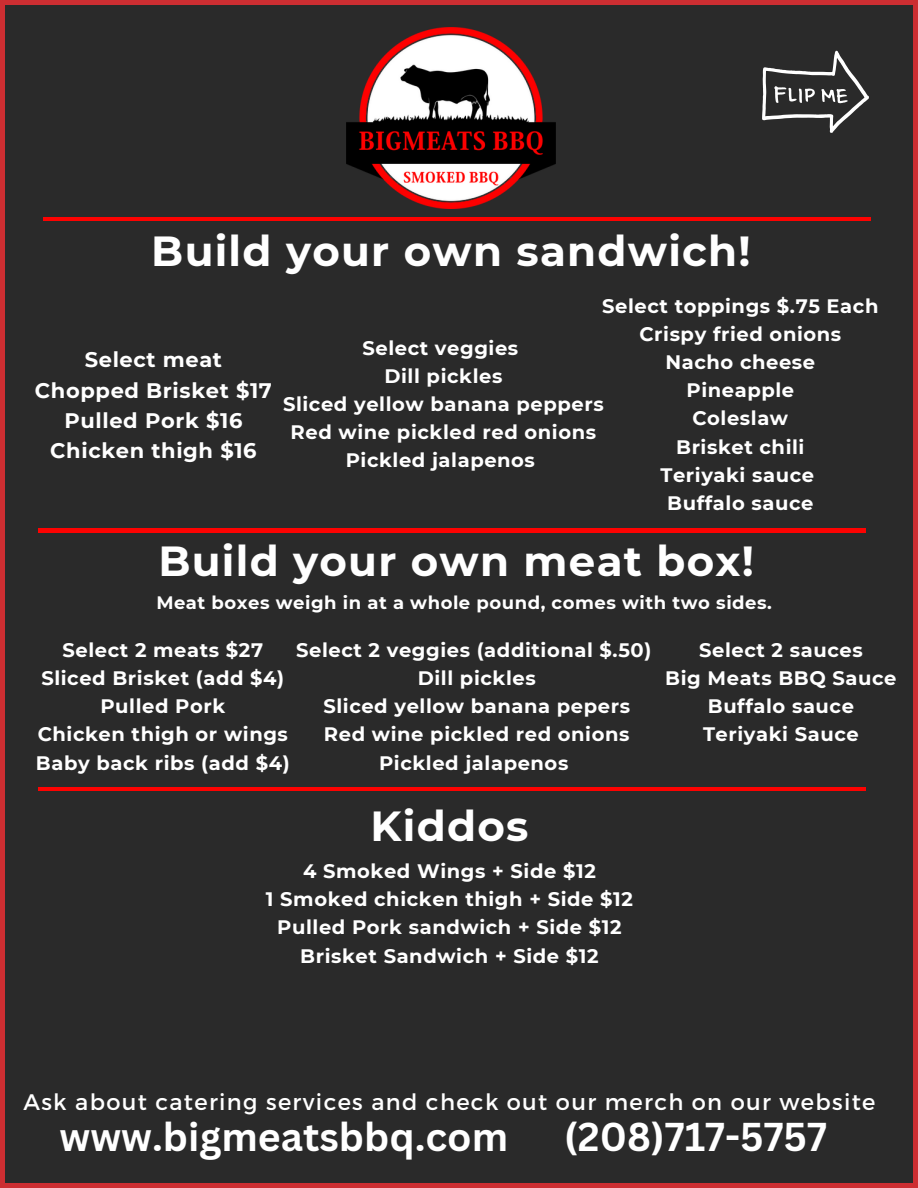
<style>
.page{position:relative;width:918px;height:1188px;background:#2a2a2a}
.page>*{position:absolute;margin:0;border:0;box-sizing:border-box;transform-origin:0 0}
.t1{font:700 42px "Montserrat";letter-spacing:.03em;color:#fff}
.t2{font:700 39.15px "Canva Sans";color:#fff}
.t3{font:22.5px "Montserrat";letter-spacing:.06em;color:#fff}
.t4{font:700 21px/30.3px "Montserrat";letter-spacing:.03em;color:#fff;text-align:center}
.t5{font:700 19.5px "Montserrat";letter-spacing:.03em;color:#fff}
.t6{font:700 18px "Montserrat";letter-spacing:.03em;color:#fff}
</style>
<div class="page">
<hr style="left:43px;top:217px;width:828px;height:3px;background:#fd0201">
<hr style="left:0;top:0;width:918px;height:4px;background:#cd2e32">
<hr style="left:0;top:1184px;width:918px;height:4px;background:#cd2e32">
<hr style="left:0;top:0;width:4px;height:1188px;background:#cd2e32">
<hr style="left:914px;top:0;width:4px;height:1188px;background:#cd2e32">
<img style="left:347px;top:28px;width:208px;height:181px">
<hr style="left:38px;top:529px;width:828px;height:3px;background:#fd0201">
<hr style="left:38px;top:787px;width:828px;height:3px;background:#fd0201">
<svg style="left:762px;top:51px;width:107px;height:82px"></svg>
<p class="t1" style="left:151px;top:225px;width:601px">Build your own sandwich!</p>
<p class="t5" style="left:602px;top:294px;width:278px">Select toppings $.75 Each</p>
<p class="t5" style="left:639px;top:322px;width:203px">Crispy fried onions</p>
<p class="t5" style="left:665px;top:350px;width:151px">Nacho cheese</p>
<p class="t5" style="left:686px;top:378px;width:109px">Pineapple</p>
<p class="t5" style="left:692px;top:407px;width:97px">Coleslaw</p>
<p class="t5" style="left:676px;top:435px;width:130px">Brisket chili</p>
<p class="t5" style="left:660px;top:463px;width:155px">Teriyaki sauce</p>
<p class="t5" style="left:667px;top:491px;width:148px">Buffalo sauce</p>
<p class="t1" style="left:158px;top:535px;width:597px">Build your own meat box!</p>
<p class="t5" style="left:362px;top:336px;width:157px">Select veggies</p>
<h1 class="t5" style="left:384px;top:364px;width:119px">Dill pickles</h1>
<p class="t5" style="left:283px;top:392px;width:322px">Sliced yellow banana peppers</p>
<p class="t5" style="left:291px;top:420px;width:307px">Red wine pickled red onions</p>
<p class="t5" style="left:346px;top:448px;width:191px">Pickled jalapenos</p>
<p class="t4" style="left:35px;top:345px;width:239px">Select meat<br>Chopped Brisket $17<br>Pulled Pork $16<br>Chicken thigh $16</p>
<p class="t6" style="left:156px;top:592px;width:617px">Meat boxes weigh in at a whole pound, comes with two sides.</p>
<p class="t5" style="left:63px;top:638px;width:202px">Select 2 meats $27</p>
<h2 class="t5" style="left:41px;top:666px;width:244px">Sliced Brisket (add $4)</h2>
<p class="t5" style="left:100px;top:694px;width:126px">Pulled Pork</p>
<h1 class="t5" style="left:38px;top:723px;width:252px">Chicken thigh or wings</h1>
<p class="t5" style="left:36px;top:751px;width:255px">Baby back ribs (add $4)</p>
<p class="t5" style="left:296px;top:638px;width:357px">Select 2 veggies (additional $.50)</p>
<p class="t5" style="left:418px;top:666px;width:119px">Dill pickles</p>
<p class="t5" style="left:323px;top:694px;width:308px">Sliced yellow banana pepers</p>
<p class="t5" style="left:324px;top:723px;width:307px">Red wine pickled red onions</p>
<p class="t5" style="left:379px;top:751px;width:191px">Pickled jalapenos</p>
<p class="t1" style="left:371px;top:800px;width:159px">Kiddos</p>
<p class="t5" style="left:303px;top:859px;width:294px">4 Smoked Wings + Side $12</p>
<p class="t5" style="left:266px;top:887px;width:369px">1 Smoked chicken thigh + Side $12</p>
<p class="t5" style="left:277px;top:916px;width:346px">Pulled Pork sandwich + Side $12</p>
<p class="t5" style="left:300px;top:944px;width:300px">Brisket Sandwich + Side $12</p>
<p class="t5" style="left:699px;top:638px;width:165px">Select 2 sauces</p>
<p class="t5" style="left:665px;top:666px;width:233px">Big Meats BBQ Sauce</p>
<p class="t5" style="left:708px;top:694px;width:148px">Buffalo sauce</p>
<p class="t5" style="left:703px;top:723px;width:157px">Teriyaki Sauce</p>
<p class="t3" style="left:23px;top:1087px;width:854px">Ask about catering services and check out our merch on our website</p>
<p class="t2" style="left:60px;top:1110px;width:450px">www.bigmeatsbbq.com</p>
<p class="t2" style="left:564px;top:1110px;width:264px">(208)717-5757</p>
</div>
